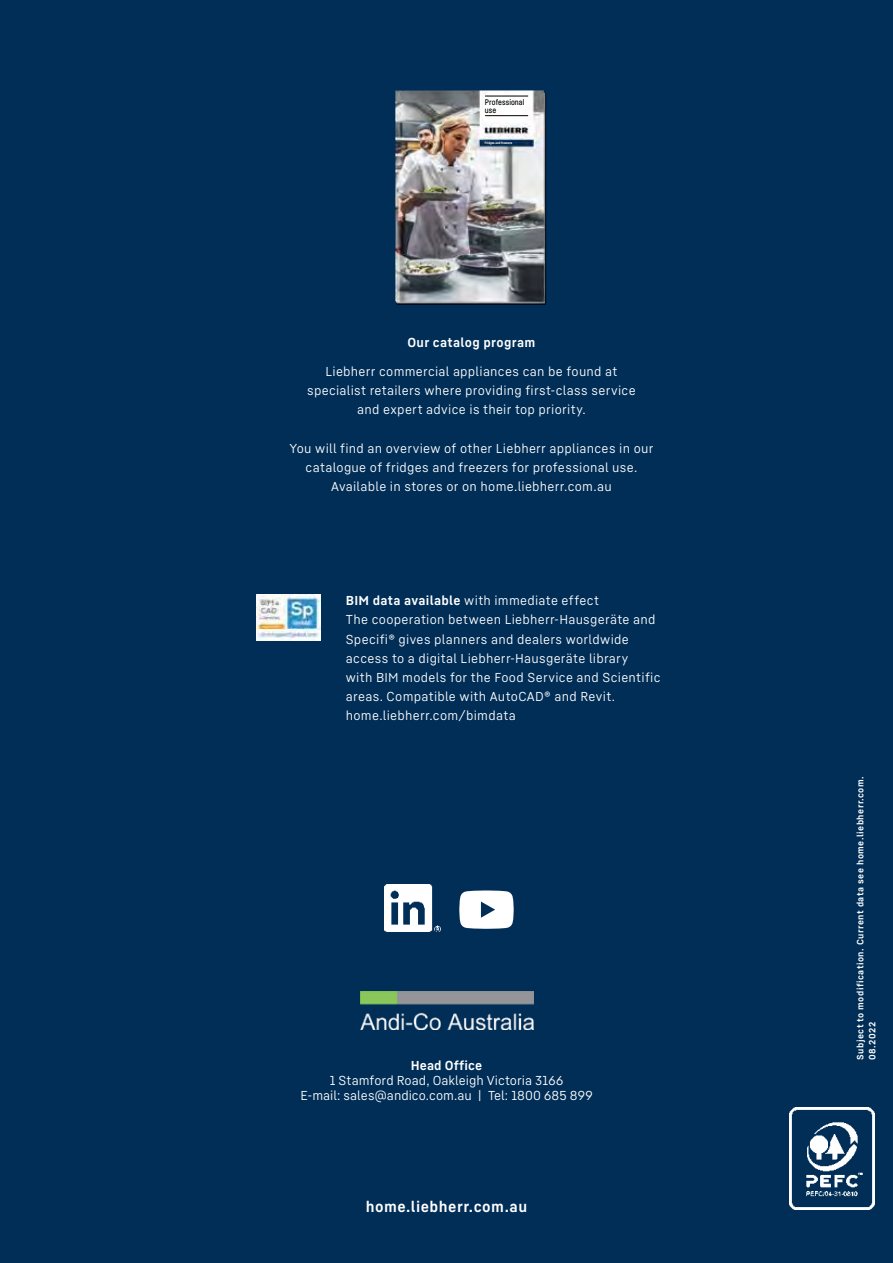
<style>
.page{position:relative;width:893px;height:1263px;background:#002e57}
.page>*{position:absolute;margin:0;border:0;box-sizing:border-box;transform-origin:0 0}
.t1{font:700 15px "Liebherr Text";letter-spacing:.03em;color:#fff}
.t2{font:12.75px/19.2px "Liebherr Text";letter-spacing:.02em;color:#fff;text-align:center}
.t3{font:700 12.75px "Liebherr Text";letter-spacing:.025em;color:#fff}
.t4{font:700 9px/12px "Liebherr Text";letter-spacing:.05em;color:#fff}
.t5{font:8.1px/8.1px "Liebherr Head";letter-spacing:.005em;color:#000}
.t6{font:900 3.15px "Liebherr Head";letter-spacing:.01em;color:#fff}
.s1{font-weight:700}
</style>
<div class="page">
<svg style="left:459px;top:890px;width:55px;height:39px;background:#dbe1e7"></svg>
<img style="left:385px;top:884px;width:55px;height:47px">
<img style="left:256px;top:595px;width:64px;height:45px">
<img style="left:395px;top:90px;width:150px;height:213px">
<hr style="left:485px;top:96px;width:43px;height:1px;background:#000">
<hr style="left:485px;top:115px;width:43px;height:1px;background:#000">
<img style="left:789px;top:1108px;width:86px;height:102px">
<img style="left:360px;top:992px;width:173px;height:37px">
<p class="t5" style="left:485px;top:97px;width:41px">Professional use</p>
<p class="t6" style="left:485px;top:141px;width:29px">Fridges and freezers</p>
<p class="t3" style="left:407px;top:334px;width:130px">Our catalog program</p>
<p class="t2" style="left:307px;top:361px;width:330px">Liebherr commercial appliances can be found at specialist retailers where providing first-class service and expert advice is their top priority.</p>
<p class="t2" style="left:290px;top:438px;width:365px">You will find an overview of other Liebherr appliances in our catalogue of fridges and freezers for professional use.<br>Available in stores or on home.liebherr.com.au</p>
<p class="t2" style="left:346px;top:590px;width:316px;text-align:left"><span class="s1">BIM data available</span> with immediate effect<br>The cooperation between Liebherr-Hausgeräte and Specifi® gives planners and dealers worldwide access to a digital Liebherr-Hausgeräte library<br>with BIM models for the Food Service and Scientific areas. Compatible with AutoCAD® and Revit. home.liebherr.com/bimdata</p>
<p class="t3" style="left:411px;top:1057px;width:73px">Head Office</p>
<p class="t2" style="left:300px;top:1073px;width:294px;line-height:15px">1 Stamford Road, Oakleigh Victoria 3166<br>E-mail: sales@andico.com.au | Tel: 1800 685 899</p>
<p class="t1" style="left:366px;top:1196px;width:163px">home.liebherr.com.au</p>
<p class="t4" style="left:854px;top:1060px;width:285px;rotate:-90deg">Subject to modification. Current data see home.liebherr.com.<br>08.2022</p>
</div>
